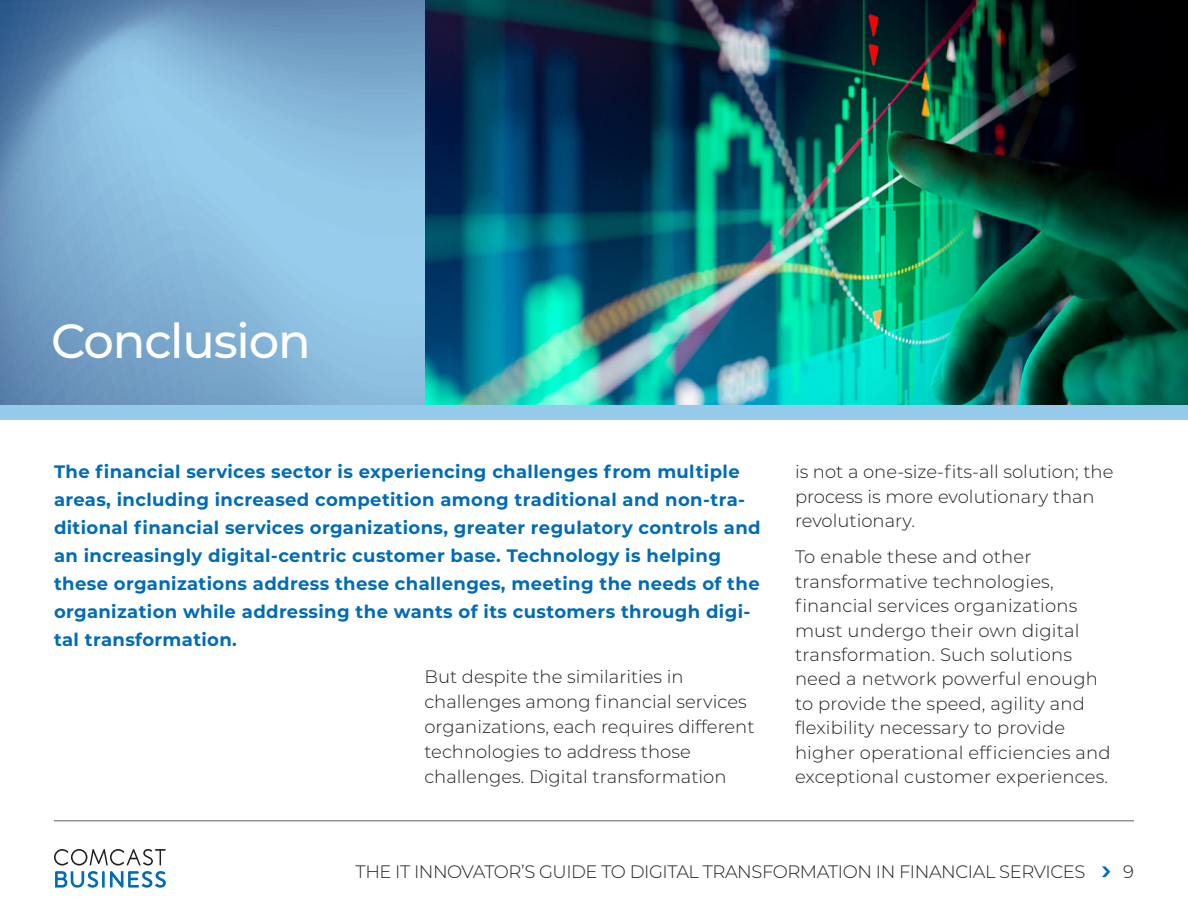
<style>
.page{position:relative;width:1188px;height:918px;background:#fff}
.page>*{position:absolute;margin:0;border:0;box-sizing:border-box;transform-origin:0 0}
._2_Headline_1{font:500 48px "Montserrat";letter-spacing:-.025em;color:#fff}
.t1{font:700 30px "Proxima Nova";color:#006cb7}
._1_text{font:300 18px/24.5px "Montserrat";color:#231f20}
._1_text_first_para{font:700 18px/28px "Montserrat";letter-spacing:.02em;color:#006cb7}
._2_Footer_headline{font:300 18px "Montserrat";letter-spacing:-.025em;color:#231f20}
.s1{font-family:"Montserrat";font-weight:300;font-size:18px;color:#231f20}
</style>
<div class="page">
<img style="left:424px;top:0;width:764px;height:405px">
<svg style="left:54px;top:849px;width:112px;height:39px"></svg>
<hr style="left:54px;top:820px;width:1080px;height:1px;background:#8f959d">
<svg style="left:0;top:0;width:424px;height:405px;background:#80afd3"></svg>
<div style="left:0;top:405px;width:1188px;height:14px;background:#95caea"></div>
<p class="_2_Headline_1" style="left:51px;top:308px;width:261px">Conclusion</p>
<p class="_1_text_first_para" style="left:54px;top:457px;width:708px">The financial services sector is experiencing challenges from multiple areas, including increased competition among traditional and non-tra&shy;ditional financial services organizations, greater regulatory controls and an increasingly digital-centric customer base. Technology is helping these organizations address these challenges, meeting the needs of the organization while addressing the wants of its customers through digi&shy;tal transformation.</p>
<p class="_1_text" style="left:424px;top:664px;width:332px;line-height:25px">But despite the similarities in challenges among financial services organizations, each requires different technologies to address those challenges. Digital transformation</p>
<p class="_1_text" style="left:795px;top:459px;width:320px">is not a one-size-fits-all solution; the process is more evolutionary than revolutionary.</p>
<p class="_1_text" style="left:795px;top:544px;width:317px">To enable these and other transformative technologies, financial services organizations must undergo their own digital transformation. Such solutions need a network powerful enough to provide the speed, agility and flexibility necessary to provide higher operational efficiencies and exceptional customer experiences.</p>
<p class="_2_Footer_headline" style="left:356px;top:859px;width:731px">THE IT INNOVATOR’S GUIDE TO DIGITAL TRANSFORMATION IN FINANCIAL SERVICES</p>
<p class="t1" style="left:1101px;top:854px;width:34px">› <span class="s1">9</span></p>
</div>
